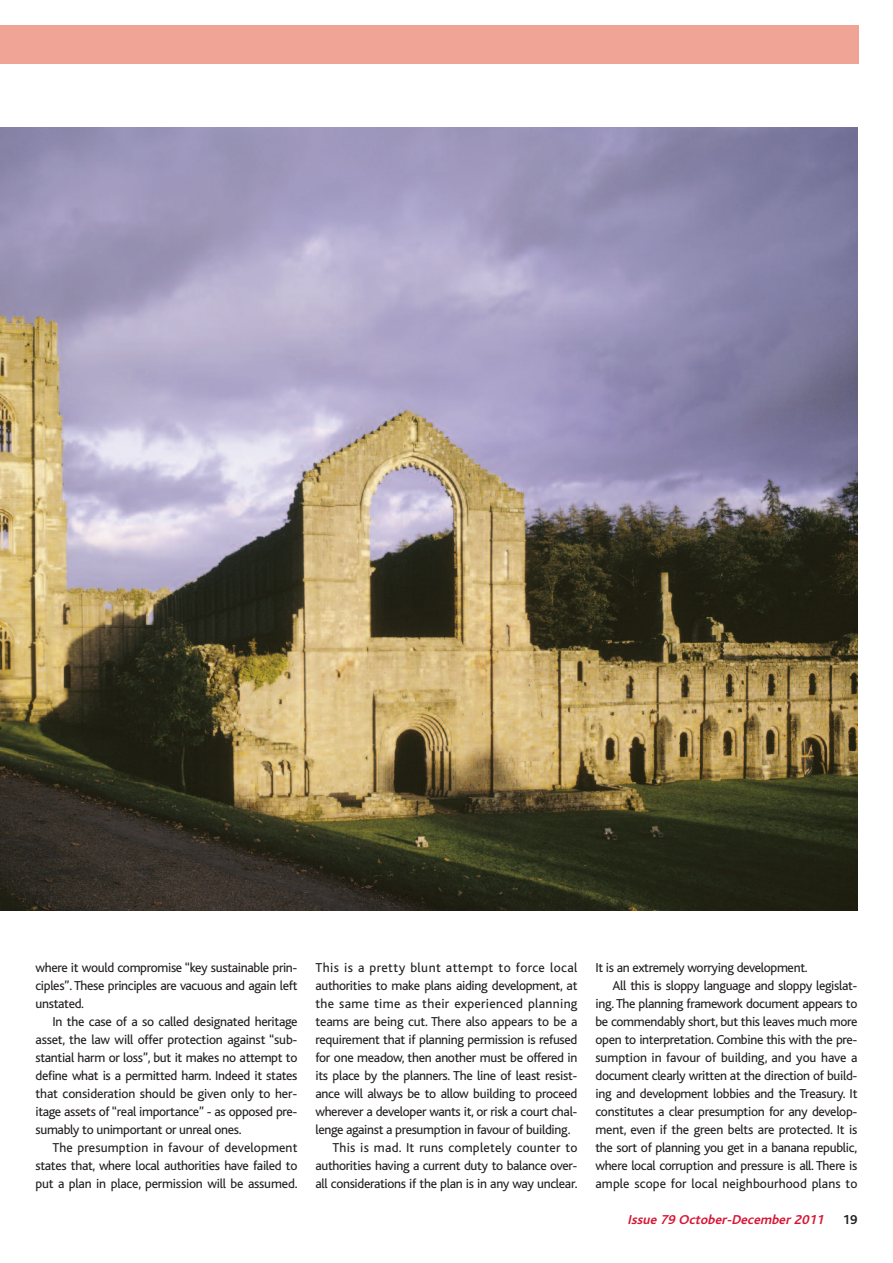
<style>
.page{position:relative;width:893px;height:1263px;background:#fff}
.page>*{position:absolute;margin:0;border:0;box-sizing:border-box;transform-origin:0 0}
.t1{font:13.5px/18px "Bliss";letter-spacing:-.025em;color:#231f20;text-align:justify}
.t2{font:13.5px "Bliss";letter-spacing:-.005em;color:#231f20}
.t3{font:13.5px "Bliss";letter-spacing:.01em;color:#231f20}
.t4{font:13.5px "Bliss";letter-spacing:.03em;color:#231f20}
.t5{font:13.5px "Bliss";letter-spacing:.025em;color:#231f20}
.t6{font:13.5px "Bliss";letter-spacing:.02em;color:#231f20}
.t7{font:italic 700 13.5px "Bliss";color:#d71634}
.s1{font-style:normal;color:#231f20}
</style>
<div class="page">
<div style="left:4px;top:26px;width:855px;height:38px;background:#efa496"></div>
<hr style="left:0;top:26px;width:4px;height:38px;background:#efa496">
<img style="left:0;top:128px;width:857px;height:782px">
<p class="t1" style="left:36px;top:960px;width:263px">where it would compromise “key sustainable prin&shy;ciples”. These principles are vacuous and again left unstated.</p>
<p class="t1" style="left:36px;top:1014px;width:263px;text-indent:17px">In the case of a so called designated heritage asset, the law will offer protection against “sub&shy;stantial harm or loss”, but it makes no attempt to define what is a permitted harm. Indeed it states that consideration should be given only to her&shy;itage assets of “real importance” - as opposed pre&shy;sumably to unimportant or unreal ones.</p>
<p class="t1" style="left:36px;top:1140px;width:263px;text-indent:17px">The presumption in favour of development states that, where local authorities have failed to put a plan in place, permission will be assumed.</p>
<p class="t4" style="left:315px;top:963px;width:263px">This is a pretty blunt attempt to force local</p>
<p class="t1" style="left:315px;top:978px;width:263px">authorities to make plans aiding development, at</p>
<p class="t5" style="left:315px;top:999px;width:263px">the same time as their experienced planning</p>
<p class="t1" style="left:315px;top:1014px;width:263px">teams are being cut. There also appears to be a</p>
<p class="t1" style="left:315px;top:1032px;width:263px">requirement that if planning permission is refused</p>
<p class="t1" style="left:315px;top:1050px;width:263px">for one meadow, then another must be offered in</p>
<p class="t1" style="left:315px;top:1068px;width:263px">its place by the planners. The line of least resist-</p>
<p class="t1" style="left:315px;top:1086px;width:263px">ance will always be to allow building to proceed</p>
<p class="t1" style="left:315px;top:1104px;width:263px">wherever a developer wants it, or risk a court chal-</p>
<p class="t1" style="left:315px;top:1122px;width:257px">lenge against a presumption in favour of building.</p>
<p class="t6" style="left:332px;top:1143px;width:246px">This is mad. It runs completely counter to</p>
<p class="t1" style="left:315px;top:1158px;width:263px">authorities having a current duty to balance over-</p>
<p class="t1" style="left:315px;top:1176px;width:263px">all considerations if the plan is in any way unclear.</p>
<p class="t1" style="left:595px;top:960px;width:214px">It is an extremely worrying development.</p>
<p class="t1" style="left:612px;top:978px;width:246px">All this is sloppy language and sloppy legislat-</p>
<p class="t1" style="left:595px;top:996px;width:263px">ing.The planning framework document appears to</p>
<p class="t1" style="left:595px;top:1014px;width:263px">be commendably short, but this leaves much more</p>
<p class="t1" style="left:595px;top:1032px;width:263px">open to interpretation. Combine this with the pre-</p>
<p class="t2" style="left:595px;top:1053px;width:263px">sumption in favour of building, and you have a</p>
<p class="t1" style="left:595px;top:1068px;width:263px">document clearly written at the direction of build-</p>
<p class="t1" style="left:595px;top:1086px;width:263px">ing and development lobbies and the Treasury. It</p>
<p class="t1" style="left:595px;top:1104px;width:263px">constitutes a clear presumption for any develop-</p>
<p class="t1" style="left:595px;top:1122px;width:263px">ment, even if the green belts are protected. It is</p>
<p class="t1" style="left:595px;top:1140px;width:263px">the sort of planning you get in a banana republic,</p>
<p class="t1" style="left:595px;top:1158px;width:263px">where local corruption and pressure is all. There is</p>
<p class="t3" style="left:595px;top:1179px;width:263px">ample scope for local neighbourhood plans to</p>
<p class="t7" style="left:628px;top:1215px;width:231px">Issue 79 October-December 2011 <span class="s1">1 9</span></p>
</div>
